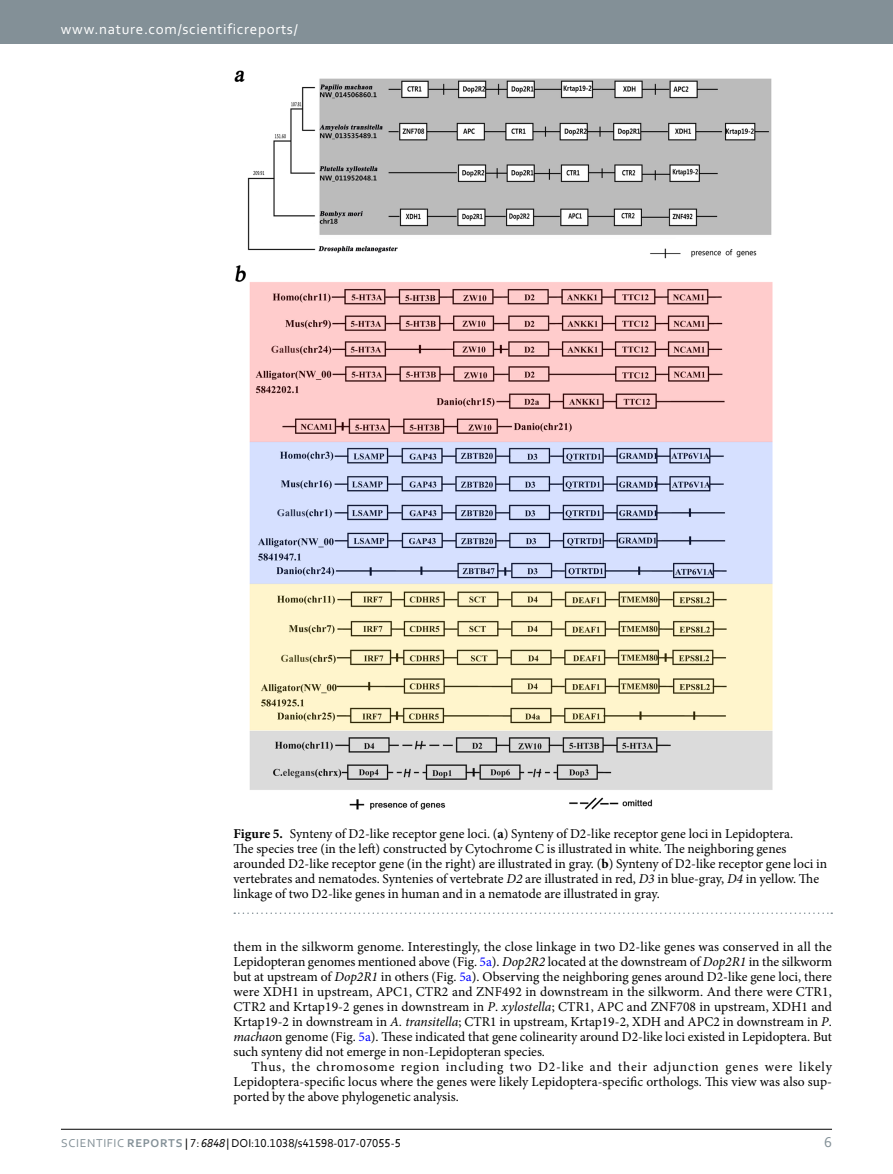
<style>
.page{position:relative;width:893px;height:1174px;background:#fff}
.page>*{position:absolute;margin:0;border:0;box-sizing:border-box;transform-origin:0 0}
.t1{font:15px "Corbel 2";letter-spacing:.045em;color:#fff}
.t2{font:15px "Corbel 2";color:#839097}
.t3{font:13.5px/15px "Minion Pro";color:#000;text-align:justify}
.t4{font:12px "Corbel";color:#000}
.s1{font-weight:700}
.s2{font-style:italic}
.s3{color:#00f}
.s4{font-family:"Corbel 2";color:#839097}
.s5{font-family:"Corbel Bold 2";color:#839097}
</style>
<div class="page">
<div style="left:0;top:0;width:893px;height:43px;background:#839097"></div>
<hr style="left:61px;top:1129px;width:771px;height:1px;background:#000">
<img style="left:234px;top:70px;width:539px;height:740px">
<svg style="left:234px;top:912px;width:598px;height:2px"></svg>
<p class="t1" style="left:61px;top:19px;width:238px">www.nature.com/scientificreports/</p>
<p class="t3" style="left:233px;top:826px;width:595px;text-align:left"><span class="s1">Figure 5.</span> Synteny of D2-like receptor gene loci. (<span class="s1">a</span>) Synteny of D2-like receptor gene loci in Lepidoptera.<br>The species tree (in the left) constructed by Cytochrome C is illustrated in white. The neighboring genes arounded D2-like receptor gene (in the right) are illustrated in gray. (<span class="s1">b</span>) Synteny of D2-like receptor gene loci in vertebrates and nematodes. Syntenies of vertebrate <span class="s2">D2</span> are illustrated in red, <span class="s2">D3</span> in blue-gray, <span class="s2">D4</span> in yellow. The linkage of two D2-like genes in human and in a nematode are illustrated in gray.</p>
<p class="t3" style="left:233px;top:939px;width:600px">them in the silkworm genome. Interestingly, the close linkage in two D2-like genes was conserved in all the Lepidopteran genomes mentioned above (Fig. <span class="s3">5a</span>). <span class="s2">Dop2R2</span> located at the downstream of <span class="s2">Dop2R1</span> in the silkworm but at upstream of <span class="s2">Dop2R1</span> in others (Fig. <span class="s3">5a</span>). Observing the neighboring genes around D2-like gene loci, there were XDH1 in upstream, APC1, CTR2 and ZNF492 in downstream in the silkworm. And there were CTR1, CTR2 and Krtap19-2 genes in downstream in <span class="s2">P</span>. <span class="s2">xylostella</span>; CTR1, APC and ZNF708 in upstream, XDH1 and Krtap19-2 in downstream in <span class="s2">A. transitella</span>; CTR1 in upstream, Krtap19-2, XDH and APC2 in downstream in <span class="s2">P</span>. <span class="s2">machao</span>n genome (Fig. <span class="s3">5a</span>). These indicated that gene colinearity around D2-like loci existed in Lepidoptera. But such synteny did not emerge in non-Lepidopteran species.</p>
<p class="t3" style="left:233px;top:1059px;width:600px;text-indent:18px">Thus, the chromosome region including two D2-like and their adjunction genes were likely Lepidoptera-specific locus where the genes were likely Lepidoptera-specific orthologs. This view was also sup&shy;ported by the above phylogenetic analysis.</p>
<p class="t4" style="left:61px;top:1135px;width:341px"><span class="s4">Scientific</span> <span class="s5">REPORTS</span> | 7: <span class="s2">6848</span>| DOI:10.1038/s41598-017-07055-5</p>
<p class="t2" style="left:824px;top:1132px;width:9px">6</p>
</div>
